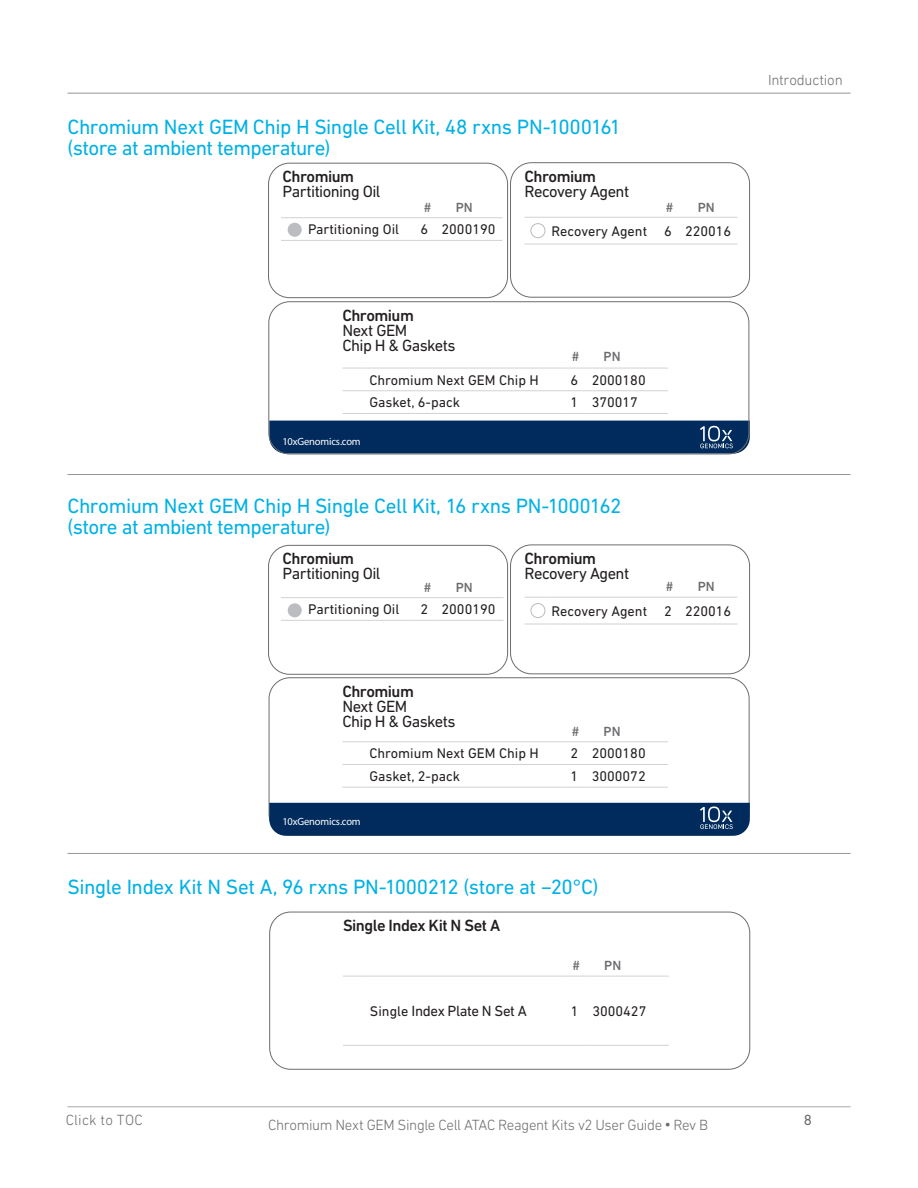
<style>
.page{position:relative;width:918px;height:1188px;background:#fff}
.page>*{position:absolute;margin:0;border:0;box-sizing:border-box;transform-origin:0 0}
.Sub_Section_Header{font:21px/21px "DIN Next LT Pro";letter-spacing:-.02em;color:#00b1e5}
.Body_copy{font:16.5px/15px "DIN Next LT Pro";letter-spacing:-.035em;color:#231f20}
.Body_copy-2{font:500 16.5px "DIN Next LT Pro";letter-spacing:-.03em;color:#231f20}
.Eyebrow{font:300 15px "DIN Next LT Pro";letter-spacing:-.025em;color:#6c6d70}
.Reagent_Table_Body{font:15px "DIN Next LT Pro";letter-spacing:-.03em;color:#231f20}
.Eyebrow-2{font:300 15px "DIN Next LT Pro";letter-spacing:.01em;color:#6c6d70}
.t1{font:15px "DIN Next LT Pro";color:#6c6d70}
.Reagent_Table_Body-2{font:14.25px "DIN Next LT Pro";color:#231f20}
.Eyebrow-3{font:500 13.5px "DIN Next LT Pro";color:#6c6d70}
.URL{font:10.5px "Myriad Pro";letter-spacing:-.015em;color:#fff}
.s1{font-weight:500}
.s2{font-size:14.25px}
.s3{font-family:"Arial";font-weight:400}
</style>
<div class="page">
<hr style="left:68px;top:1106px;width:782px;height:1px;background:#a8a9ad">
<hr style="left:68px;top:93px;width:782px;height:1px;background:#939598">
<div style="left:268px;top:163px;width:240px;height:135px;border:1px solid #6c6d70;border-radius:21px"></div>
<svg style="left:281px;top:240px;width:21px;height:1px"></svg>
<hr style="left:302px;top:240px;width:113px;height:1px;background:#d1d2d4">
<svg style="left:415px;top:240px;width:21px;height:1px"></svg>
<hr style="left:436px;top:240px;width:66px;height:1px;background:#d1d2d4">
<svg style="left:281px;top:217px;width:21px;height:1px"></svg>
<hr style="left:302px;top:217px;width:113px;height:1px;background:#d1d2d4">
<svg style="left:415px;top:217px;width:21px;height:1px"></svg>
<hr style="left:436px;top:217px;width:66px;height:1px;background:#d1d2d4">
<div style="left:288px;top:223px;width:14px;height:14px;background:#bcbdc0;border-radius:50%"></div>
<svg style="left:343px;top:391px;width:20px;height:1px"></svg>
<hr style="left:363px;top:391px;width:201px;height:1px;background:#d1d2d4">
<svg style="left:564px;top:391px;width:22px;height:1px"></svg>
<hr style="left:586px;top:391px;width:82px;height:1px;background:#d1d2d4">
<svg style="left:342px;top:413px;width:21px;height:1px"></svg>
<hr style="left:363px;top:413px;width:201px;height:1px;background:#d1d2d4">
<svg style="left:564px;top:413px;width:22px;height:1px"></svg>
<hr style="left:586px;top:413px;width:82px;height:1px;background:#d1d2d4">
<svg style="left:342px;top:368px;width:21px;height:1px"></svg>
<hr style="left:363px;top:368px;width:201px;height:1px;background:#d1d2d4">
<svg style="left:564px;top:368px;width:22px;height:1px"></svg>
<hr style="left:586px;top:368px;width:82px;height:1px;background:#d1d2d4">
<div style="left:510px;top:162px;width:240px;height:135px;border:1px solid #6c6d70;border-radius:21px"></div>
<svg style="left:525px;top:244px;width:21px;height:1px"></svg>
<hr style="left:546px;top:244px;width:112px;height:1px;background:#d1d2d4">
<svg style="left:658px;top:244px;width:21px;height:1px"></svg>
<hr style="left:679px;top:244px;width:59px;height:1px;background:#d1d2d4">
<svg style="left:525px;top:217px;width:21px;height:1px"></svg>
<hr style="left:546px;top:217px;width:112px;height:1px;background:#d1d2d4">
<svg style="left:658px;top:217px;width:21px;height:1px"></svg>
<hr style="left:679px;top:217px;width:59px;height:1px;background:#d1d2d4">
<div style="left:531px;top:223px;width:14px;height:15px;border:1px solid #babbbe;border-radius:50%"></div>
<div style="left:269px;top:421px;width:481px;height:33px;background:#002b5c"></div>
<div style="left:268px;top:545px;width:240px;height:130px;border:1px solid #6c6d70;border-radius:21px"></div>
<svg style="left:281px;top:620px;width:21px;height:1px"></svg>
<hr style="left:302px;top:620px;width:113px;height:1px;background:#d1d2d4">
<svg style="left:415px;top:620px;width:21px;height:1px"></svg>
<hr style="left:436px;top:620px;width:68px;height:1px;background:#d1d2d4">
<svg style="left:281px;top:597px;width:21px;height:1px"></svg>
<hr style="left:302px;top:597px;width:113px;height:1px;background:#d1d2d4">
<svg style="left:415px;top:597px;width:21px;height:1px"></svg>
<hr style="left:436px;top:597px;width:68px;height:1px;background:#d1d2d4">
<div style="left:288px;top:603px;width:14px;height:14px;background:#bcbdc0;border-radius:50%"></div>
<svg style="left:342px;top:764px;width:21px;height:1px"></svg>
<hr style="left:363px;top:764px;width:201px;height:1px;background:#d1d2d4">
<svg style="left:564px;top:764px;width:22px;height:1px"></svg>
<hr style="left:586px;top:764px;width:82px;height:1px;background:#d1d2d4">
<svg style="left:342px;top:787px;width:21px;height:1px"></svg>
<hr style="left:363px;top:787px;width:201px;height:1px;background:#d1d2d4">
<svg style="left:564px;top:787px;width:22px;height:1px"></svg>
<hr style="left:586px;top:787px;width:82px;height:1px;background:#d1d2d4">
<svg style="left:343px;top:742px;width:20px;height:1px"></svg>
<hr style="left:363px;top:742px;width:201px;height:1px;background:#d1d2d4">
<svg style="left:564px;top:742px;width:22px;height:1px"></svg>
<hr style="left:586px;top:742px;width:82px;height:1px;background:#d1d2d4">
<div style="left:510px;top:545px;width:240px;height:129px;border:1px solid #6c6d70;border-radius:21px"></div>
<svg style="left:525px;top:624px;width:21px;height:1px"></svg>
<hr style="left:546px;top:624px;width:112px;height:1px;background:#d1d2d4">
<svg style="left:658px;top:624px;width:21px;height:1px"></svg>
<hr style="left:679px;top:624px;width:59px;height:1px;background:#d1d2d4">
<svg style="left:525px;top:597px;width:21px;height:1px"></svg>
<hr style="left:546px;top:597px;width:112px;height:1px;background:#d1d2d4">
<svg style="left:658px;top:597px;width:21px;height:1px"></svg>
<hr style="left:679px;top:597px;width:59px;height:1px;background:#d1d2d4">
<div style="left:531px;top:603px;width:14px;height:15px;border:1px solid #babbbe;border-radius:50%"></div>
<div style="left:269px;top:803px;width:481px;height:33px;background:#002b5c"></div>
<div style="left:269px;top:912px;width:481px;height:157px;border:1px solid #6c6d70;border-radius:21px"></div>
<svg style="left:343px;top:1045px;width:21px;height:1px"></svg>
<hr style="left:364px;top:1045px;width:201px;height:1px;background:#d1d2d4">
<svg style="left:565px;top:1045px;width:21px;height:1px"></svg>
<hr style="left:586px;top:1045px;width:83px;height:1px;background:#d1d2d4">
<svg style="left:343px;top:976px;width:21px;height:1px"></svg>
<hr style="left:364px;top:976px;width:201px;height:1px;background:#d1d2d4">
<svg style="left:565px;top:976px;width:21px;height:1px"></svg>
<hr style="left:586px;top:976px;width:83px;height:1px;background:#d1d2d4">
<hr style="left:68px;top:474px;width:782px;height:1px;background:#939598">
<hr style="left:68px;top:853px;width:782px;height:1px;background:#939598">
<p class="Sub_Section_Header" style="left:68px;top:116px;width:555px">Chromium Next GEM Chip H Single Cell Kit, 48 rxns PN-1000161 (store at ambient temperature)</p>
<p class="Body_copy" style="left:283px;top:169px;width:99px"><span class="s1">Chromium<br></span>Partitioning Oil</p>
<p class="Body_copy" style="left:525px;top:169px;width:106px"><span class="s1">Chromium<br></span>Recovery Agent</p>
<p class="Eyebrow-3" style="left:424px;top:200px;width:8px">#</p>
<p class="Eyebrow-3" style="left:456px;top:200px;width:18px">PN</p>
<p class="Eyebrow-3" style="left:666px;top:200px;width:8px">#</p>
<p class="Eyebrow-3" style="left:698px;top:200px;width:18px">PN</p>
<p class="Reagent_Table_Body-2" style="left:308px;top:221px;width:93px">Partitioning Oil</p>
<p class="Reagent_Table_Body-2" style="left:421px;top:221px;width:9px">6</p>
<p class="Reagent_Table_Body-2" style="left:442px;top:221px;width:56px">2000190</p>
<p class="Reagent_Table_Body-2" style="left:552px;top:223px;width:97px">Recovery Agent</p>
<p class="Reagent_Table_Body-2" style="left:664px;top:223px;width:9px">6</p>
<p class="Reagent_Table_Body-2" style="left:685px;top:223px;width:48px">220016</p>
<p class="Body_copy" style="left:342px;top:307px;width:115px"><span class="s1">Chromium<br></span>Next GEM<br>Chip H &amp; Gaskets</p>
<p class="Reagent_Table_Body-2" style="left:369px;top:372px;width:171px">Chromium Next GEM Chip H</p>
<p class="Reagent_Table_Body-2" style="left:570px;top:372px;width:9px">6</p>
<p class="Reagent_Table_Body-2" style="left:592px;top:372px;width:56px">2000180</p>
<p class="Reagent_Table_Body-2" style="left:369px;top:394px;width:92px">Gasket, 6-pack</p>
<p class="Reagent_Table_Body-2" style="left:570px;top:394px;width:9px">1</p>
<p class="Reagent_Table_Body-2" style="left:592px;top:394px;width:48px">370017</p>
<p class="Eyebrow-3" style="left:572px;top:348px;width:8px">#</p>
<p class="Eyebrow-3" style="left:604px;top:348px;width:18px">PN</p>
<p class="URL" style="left:283px;top:435px;width:80px">10xGenomics.com</p>
<p class="Sub_Section_Header" style="left:68px;top:495px;width:555px">Chromium Next GEM Chip H Single Cell Kit, 16 rxns PN-1000162 (store at ambient temperature)</p>
<p class="Body_copy" style="left:283px;top:550px;width:99px"><span class="s1">Chromium<br></span>Partitioning Oil</p>
<p class="Reagent_Table_Body-2" style="left:308px;top:601px;width:93px">Partitioning Oil</p>
<p class="Reagent_Table_Body-2" style="left:421px;top:601px;width:9px">2</p>
<p class="Reagent_Table_Body-2" style="left:442px;top:601px;width:56px">2000190</p>
<p class="Eyebrow-3" style="left:424px;top:579px;width:8px">#</p>
<p class="Eyebrow-3" style="left:456px;top:579px;width:18px">PN</p>
<p class="Body_copy" style="left:525px;top:550px;width:106px"><span class="s1">Chromium<br></span>Recovery Agent</p>
<p class="Reagent_Table_Body-2" style="left:552px;top:603px;width:97px">Recovery Agent</p>
<p class="Reagent_Table_Body-2" style="left:664px;top:603px;width:9px">2</p>
<p class="Reagent_Table_Body-2" style="left:685px;top:603px;width:48px">220016</p>
<p class="Eyebrow-3" style="left:666px;top:579px;width:8px">#</p>
<p class="Eyebrow-3" style="left:698px;top:579px;width:18px">PN</p>
<p class="Body_copy" style="left:342px;top:684px;width:115px"><span class="s1">Chromium<br></span>Next GEM<br>Chip H &amp; Gaskets</p>
<p class="Reagent_Table_Body-2" style="left:369px;top:745px;width:171px">Chromium Next GEM Chip H</p>
<p class="Reagent_Table_Body-2" style="left:570px;top:745px;width:9px">2</p>
<p class="Reagent_Table_Body-2" style="left:592px;top:745px;width:56px">2000180</p>
<p class="Reagent_Table_Body-2" style="left:369px;top:768px;width:92px">Gasket, 2-pack</p>
<p class="Reagent_Table_Body-2" style="left:570px;top:768px;width:9px">1</p>
<p class="Reagent_Table_Body-2" style="left:592px;top:768px;width:56px">3000072</p>
<p class="Eyebrow-3" style="left:572px;top:724px;width:8px">#</p>
<p class="Eyebrow-3" style="left:604px;top:724px;width:18px">PN</p>
<p class="URL" style="left:283px;top:815px;width:80px">10xGenomics.com</p>
<p class="Sub_Section_Header" style="left:68px;top:876px;width:533px">Single Index Kit N Set A, 96 rxns PN-1000212 (store at −20°C)</p>
<p class="Body_copy-2" style="left:343px;top:916px;width:159px">Single Index Kit N Set A</p>
<p class="Eyebrow-3" style="left:573px;top:958px;width:8px">#</p>
<p class="Eyebrow-3" style="left:604px;top:958px;width:18px">PN</p>
<p class="Reagent_Table_Body" style="left:370px;top:1003px;width:158px"><span class="s2">Single</span> Index Plate N Set A</p>
<p class="Reagent_Table_Body-2" style="left:571px;top:1003px;width:9px">1</p>
<p class="Reagent_Table_Body-2" style="left:592px;top:1003px;width:56px">3000427</p>
<p class="Eyebrow" style="left:768px;top:71px;width:76px">Introduction</p>
<p class="Eyebrow-2" style="left:66px;top:1111px;width:79px">Click to TOC</p>
<p class="t1" style="left:804px;top:1111px;width:10px">8</p>
<p class="Eyebrow" style="left:268px;top:1116px;width:441px">Chromium Next GEM Single Cell ATAC Reagent Kits v2 User Guide <span class="s3">•</span> Rev B</p>
</div>
